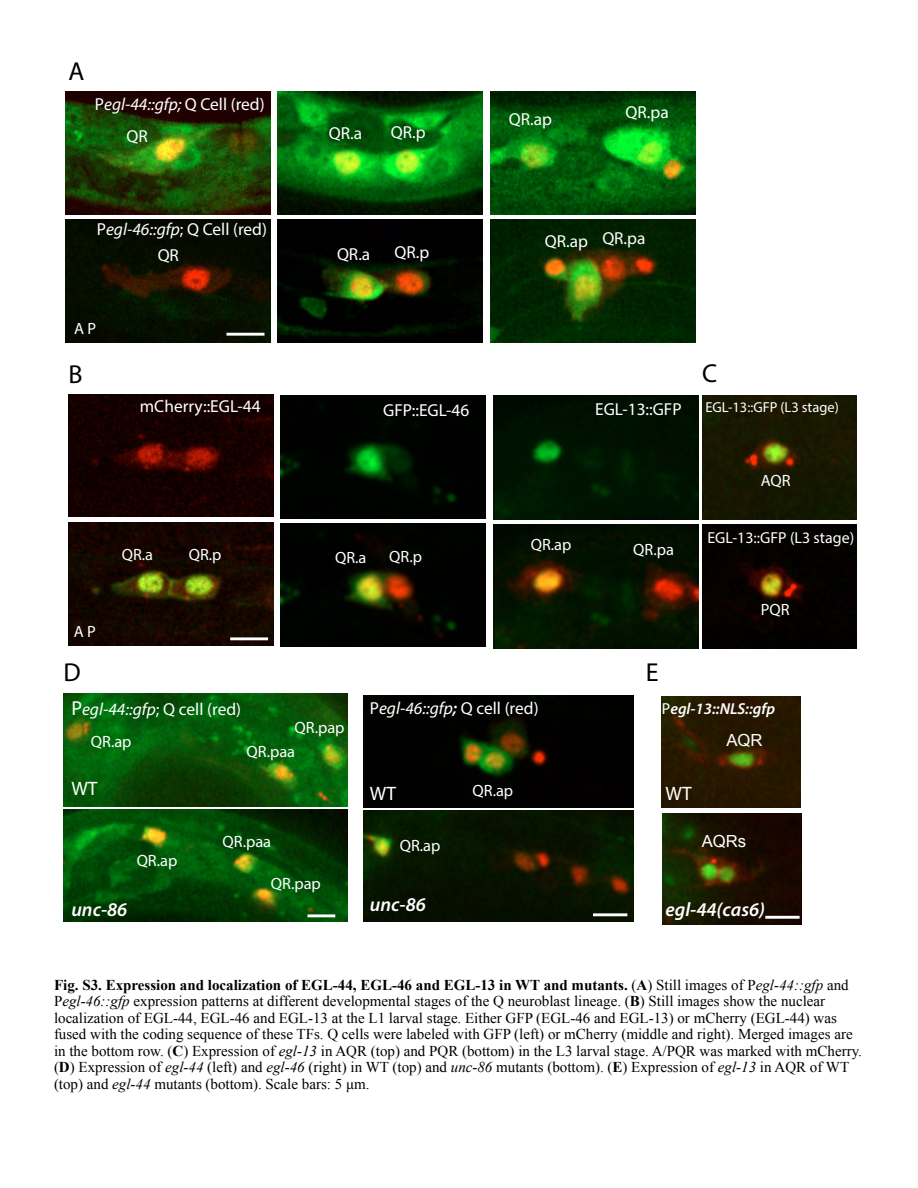
<style>
.page{position:relative;width:918px;height:1188px;background:#fff}
.page>*{position:absolute;margin:0;border:0;box-sizing:border-box;transform-origin:0 0}
.t1{font:26.1px "Myriad Pro";color:#000}
.t2{font:italic 600 19.5px "Myriad Pro";color:#fff}
.t3{font:19.5px "Myriad Pro";color:#fff}
.t4{font:17.4px "Myriad Pro";color:#fff}
.t5{font:italic 17.4px "Myriad Pro";color:#fff}
.t6{font:16.65px "Arial";color:#fff}
.t7{font:16.35px "Myriad Pro";color:#fff}
.t8{font:15.9px "Myriad Pro";color:#fff}
.t9{font:italic 600 15.9px "Myriad Pro";color:#fff}
.t10{font:15px/16.5px "Times New Roman";color:#000}
.t11{font:14.4px "Myriad Pro";color:#fff}
.s1{font-style:normal}
.s2{font-style:italic}
.s3{font-style:normal;font-size:20.25px}
.s4{font-weight:600;font-style:italic}
.s5{font-weight:400;font-style:normal}
.s6{font-weight:700}
</style>
<div class="page">
<img style="left:702px;top:525px;width:155px;height:123px">
<img style="left:68px;top:522px;width:205px;height:123px">
<img style="left:68px;top:394px;width:205px;height:123px">
<hr style="left:230px;top:637px;width:38px;height:3px;background:#fff">
<img style="left:280px;top:524px;width:205px;height:123px">
<img style="left:280px;top:396px;width:205px;height:123px">
<img style="left:494px;top:525px;width:205px;height:123px">
<img style="left:494px;top:396px;width:205px;height:123px">
<img style="left:702px;top:396px;width:155px;height:123px">
<img style="left:662px;top:813px;width:139px;height:111px">
<img style="left:661px;top:696px;width:139px;height:112px">
<hr style="left:765px;top:916px;width:35px;height:3px;background:#fff">
<img style="left:363px;top:696px;width:270px;height:111px">
<img style="left:363px;top:810px;width:270px;height:112px">
<hr style="left:593px;top:913px;width:34px;height:3px;background:#fff">
<img style="left:63px;top:810px;width:285px;height:112px">
<img style="left:63px;top:694px;width:284px;height:112px">
<hr style="left:307px;top:914px;width:28px;height:3px;background:#fff">
<img style="left:277px;top:92px;width:205px;height:123px">
<img style="left:491px;top:92px;width:205px;height:123px">
<img style="left:66px;top:92px;width:205px;height:123px">
<img style="left:277px;top:220px;width:205px;height:123px">
<img style="left:66px;top:220px;width:205px;height:123px">
<hr style="left:227px;top:333px;width:37px;height:3px;background:#fff">
<img style="left:491px;top:220px;width:205px;height:123px">
<h1 class="t1" style="left:68px;top:55px;width:17px">A</h1>
<p class="t5" style="left:95px;top:93px;width:171px"><span class="s1">P</span>egl-44::gfp; <span class="s1">Q Cell (red)</span></p>
<p class="t4" style="left:127px;top:125px;width:23px">QR</p>
<p class="t4" style="left:329px;top:122px;width:35px">QR.a</p>
<p class="t4" style="left:391px;top:121px;width:36px">QR.p</p>
<p class="t4" style="left:509px;top:108px;width:45px">QR.ap</p>
<p class="t4" style="left:626px;top:102px;width:45px">QR.pa</p>
<p class="t4" style="left:97px;top:218px;width:172px">P<span class="s2">egl-46::gfp</span>; Q Cell (red)</p>
<p class="t4" style="left:158px;top:245px;width:23px">QR</p>
<p class="t4" style="left:337px;top:244px;width:35px">QR.a</p>
<p class="t4" style="left:395px;top:242px;width:36px">QR.p</p>
<p class="t4" style="left:545px;top:229px;width:102px">QR.ap QR.pa</p>
<p class="t7" style="left:74px;top:319px;width:24px">A P</p>
<h1 class="t1" style="left:68px;top:358px;width:16px">B</h1>
<p class="t4" style="left:140px;top:396px;width:122px">mCherry::EGL-44</p>
<p class="t4" style="left:383px;top:399px;width:88px">GFP::EGL-46</p>
<p class="t4" style="left:595px;top:398px;width:88px">EGL-13::GFP</p>
<h1 class="t1" style="left:702px;top:357px;width:17px">C</h1>
<p class="t11" style="left:705px;top:398px;width:135px">EGL-13::GFP (L3 stage)</p>
<p class="t7" style="left:74px;top:622px;width:24px">A P</p>
<p class="t7" style="left:122px;top:545px;width:33px">QR.a</p>
<p class="t7" style="left:189px;top:544px;width:34px">QR.p</p>
<p class="t7" style="left:335px;top:547px;width:33px">QR.a</p>
<p class="t7" style="left:389px;top:547px;width:34px">QR.p</p>
<p class="t7" style="left:531px;top:535px;width:42px">QR.ap</p>
<p class="t7" style="left:633px;top:540px;width:42px">QR.pa</p>
<h1 class="t1" style="left:63px;top:656px;width:19px">D</h1>
<h1 class="t1" style="left:646px;top:656px;width:14px">E</h1>
<p class="t7" style="left:761px;top:470px;width:31px">AQR</p>
<p class="t8" style="left:707px;top:528px;width:148px">EGL-13::GFP (L3 stage)</p>
<p class="t7" style="left:761px;top:599px;width:30px">PQR</p>
<p class="t5" style="left:71px;top:698px;width:171px"><span class="s3">P</span>egl-44::gfp<span class="s1">; Q cell (red)</span></p>
<p class="t7" style="left:91px;top:731px;width:42px">QR.ap</p>
<p class="t7" style="left:295px;top:717px;width:51px">QR.pap</p>
<p class="t7" style="left:247px;top:741px;width:50px">QR.paa</p>
<h2 class="t3" style="left:71px;top:776px;width:28px">WT</h2>
<p class="t7" style="left:137px;top:850px;width:42px">QR.ap</p>
<h2 class="t2" style="left:71px;top:897px;width:58px">unc-86</h2>
<p class="t7" style="left:223px;top:832px;width:50px">QR.paa</p>
<p class="t7" style="left:271px;top:873px;width:51px">QR.pap</p>
<p class="t4" style="left:370px;top:698px;width:170px">P<span class="s2">egl-46::gfp</span><span class="s4">;</span> Q cell (red)</p>
<h2 class="t3" style="left:370px;top:781px;width:28px">WT</h2>
<p class="t7" style="left:400px;top:835px;width:42px">QR.ap</p>
<h2 class="t2" style="left:370px;top:892px;width:58px">unc-86</h2>
<p class="t7" style="left:473px;top:780px;width:42px">QR.ap</p>
<p class="t9" style="left:662px;top:699px;width:115px"><span class="s5">P</span>egl-13::NLS::gfp</p>
<p class="t6" style="left:726px;top:730px;width:38px">AQR</p>
<h2 class="t3" style="left:666px;top:781px;width:28px">WT</h2>
<p class="t6" style="left:702px;top:830px;width:46px">AQRs</p>
<h2 class="t2" style="left:666px;top:897px;width:101px">egl-44(cas6)</h2>
<p class="t10" style="left:54px;top:976px;width:809px"><span class="s6">Fig. S3. Expression and localization of EGL-44, EGL-46 and EGL-13 in WT and mutants.</span> (<span class="s6">A</span>) Still images of P<span class="s2">egl-44::gfp</span> and P<span class="s2">egl-46::gfp</span> expression patterns at different developmental stages of the Q neuroblast lineage. (<span class="s6">B</span>) Still images show the nuclear localization of EGL-44, EGL-46 and EGL-13 at the L1 larval stage. Either GFP (EGL-46 and EGL-13) or mCherry (EGL-44) was fused with the coding sequence of these TFs. Q cells were labeled with GFP (left) or mCherry (middle and right). Merged images are in the bottom row. (<span class="s6">C</span>) Expression of <span class="s2">egl-13</span> in AQR (top) and PQR (bottom) in the L3 larval stage. A/PQR was marked with mCherry. (<span class="s6">D</span>) Expression of <span class="s2">egl-44</span> (left) and <span class="s2">egl-46</span> (right) in WT (top) and <span class="s2">unc-86</span> mutants (bottom). (<span class="s6">E</span>) Expression of <span class="s2">egl-13</span> in AQR of WT (top) and <span class="s2">egl-44</span> mutants (bottom). Scale bars: 5 μm.</p>
</div>
